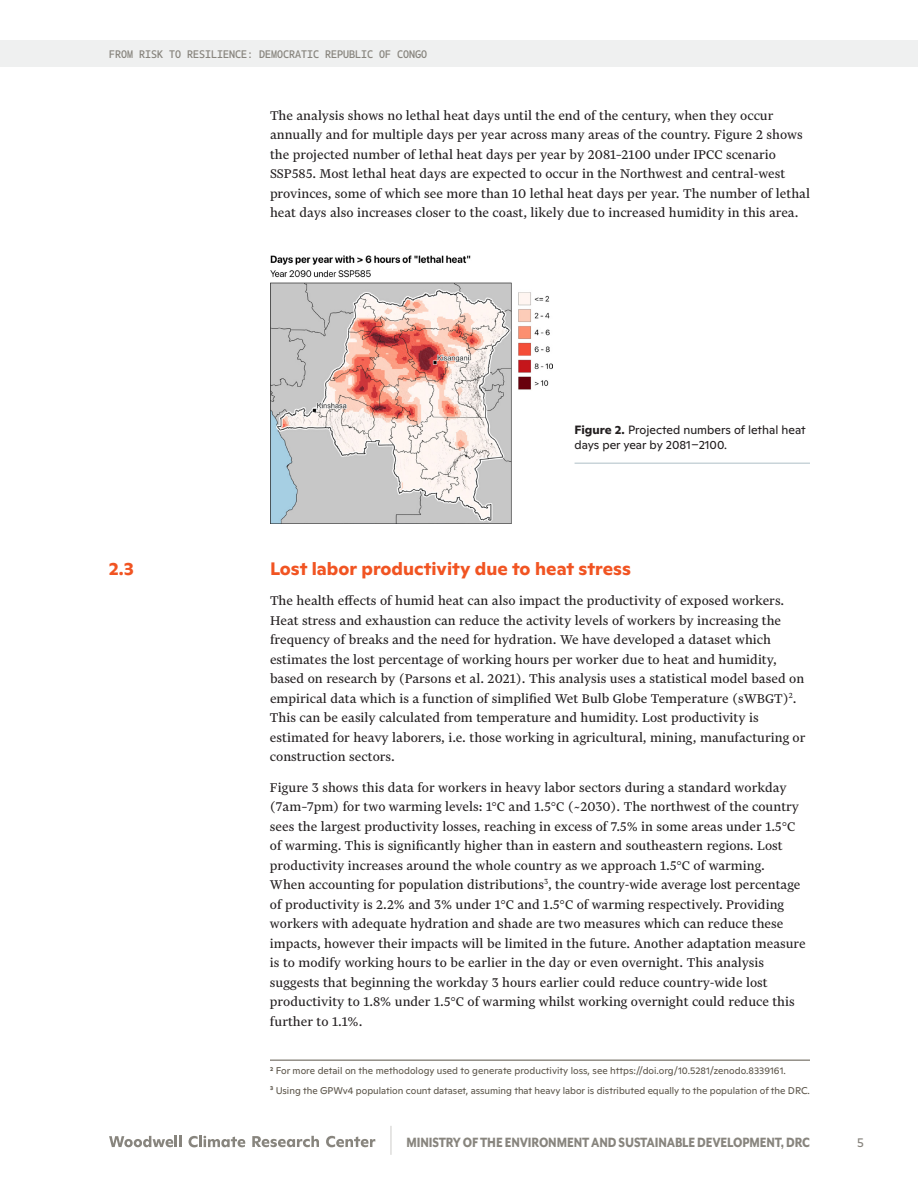
<style>
.page{position:relative;width:918px;height:1188px;background:#fff}
.page>*{position:absolute;margin:0;border:0;box-sizing:border-box;transform-origin:0 0}
.t1{font:700 18px "Ginto Normal";color:#f15422}
.t2{font:800 15.45px "Mr Eaves Mod OT";letter-spacing:-.01em;color:#88857e;scale:.83 1}
.t3{font:15px/19.5px "Financier Text";color:#231f20}
.t4{font:13.5px "Gemeli Mono";color:#88857e}
.t5{font:12px/15px "Ginto Normal";color:#231f20}
.t6{font:12px "Gemeli Mono";color:#88857e}
.t7{font:9.75px/19.5px "Ginto Normal";letter-spacing:-.005em;color:#5c554a}
.s1{font-weight:700}
</style>
<div class="page">
<hr style="left:390px;top:1126px;width:2px;height:29px;background:#88857e">
<svg style="left:109px;top:1136px;width:73px;height:11px"></svg>
<svg style="left:189px;top:1136px;width:56px;height:11px"></svg>
<svg style="left:252px;top:1136px;width:67px;height:11px"></svg>
<svg style="left:326px;top:1136px;width:49px;height:11px"></svg>
<div style="left:0;top:40px;width:918px;height:28px;background:#eff0f0"></div>
<hr style="left:575px;top:463px;width:235px;height:1px;background:#c9d4d9">
<img style="left:270px;top:256px;width:283px;height:267px">
<hr style="left:270px;top:1060px;width:540px;height:1px;background:#5c554a">
<p class="t6" style="left:109px;top:46px;width:319px">FROM RISK TO RESILIENCE: DEMOCRATIC REPUBLIC OF CONGO</p>
<p class="t3" style="left:270px;top:106px;width:542px">The analysis shows no lethal heat days until the end of the century, when they occur annually and for multiple days per year across many areas of the country. Figure 2 shows the projected number of lethal heat days per year by 2081–2100 under IPCC scenario SSP585. Most lethal heat days are expected to occur in the Northwest and central-west provinces, some of which see more than 10 lethal heat days per year. The number of lethal heat days also increases closer to the coast, likely due to increased humidity in this area.</p>
<p class="t1" style="left:109px;top:555px;width:27px">2.3</p>
<p class="t5" style="left:575px;top:421px;width:233px"><span class="s1">Figure 2.</span> Projected numbers of lethal heat days per year by 2081–2100.</p>
<p class="t1" style="left:270px;top:555px;width:362px">Lost labor productivity due to heat stress</p>
<p class="t3" style="left:270px;top:591px;width:537px">The health effects of humid heat can also impact the productivity of exposed workers.<br>Heat stress and exhaustion can reduce the activity levels of workers by increasing the frequency of breaks and the need for hydration. We have developed a dataset which estimates the lost percentage of working hours per worker due to heat and humidity, based on research by (Parsons et al. 2021). This analysis uses a statistical model based on empirical data which is a function of simplified Wet Bulb Globe Temperature (sWBGT)<sup>2</sup>.<br>This can be easily calculated from temperature and humidity. Lost productivity is estimated for heavy laborers, i.e. those working in agricultural, mining, manufacturing or construction sectors.</p>
<p class="t3" style="left:270px;top:777px;width:537px">Figure 3 shows this data for workers in heavy labor sectors during a standard workday (7am–7pm) for two warming levels: 1°C and 1.5°C (~2030). The northwest of the country sees the largest productivity losses, reaching in excess of 7.5% in some areas under 1.5°C of warming. This is significantly higher than in eastern and southeastern regions. Lost productivity increases around the whole country as we approach 1.5°C of warming.<br>When accounting for population distributions<sup>3</sup>, the country-wide average lost percentage of productivity is 2.2% and 3% under 1°C and 1.5°C of warming respectively. Providing workers with adequate hydration and shade are two measures which can reduce these impacts, however their impacts will be limited in the future. Another adaptation measure is to modify working hours to be earlier in the day or even overnight. This analysis suggests that beginning the workday 3 hours earlier could reduce country-wide lost productivity to 1.8% under 1.5°C of warming whilst working overnight could reduce this further to 1.1%.</p>
<p class="t7" style="left:270px;top:1060px;width:542px"><sup>2</sup> For more detail on the methodology used to generate productivity loss, see https://doi.org/10.5281/zenodo.8339161.<br><sup>3</sup> Using the GPWv4 population count dataset, assuming that heavy labor is distributed equally to the population of the DRC.</p>
<p class="t2" style="left:407px;top:1134px;width:488px">MINISTRY OF THE ENVIRONMENT AND SUSTAINABLE DEVELOPMENT, DRC</p>
<p class="t4" style="left:857px;top:1133px;width:8px">5</p>
</div>
